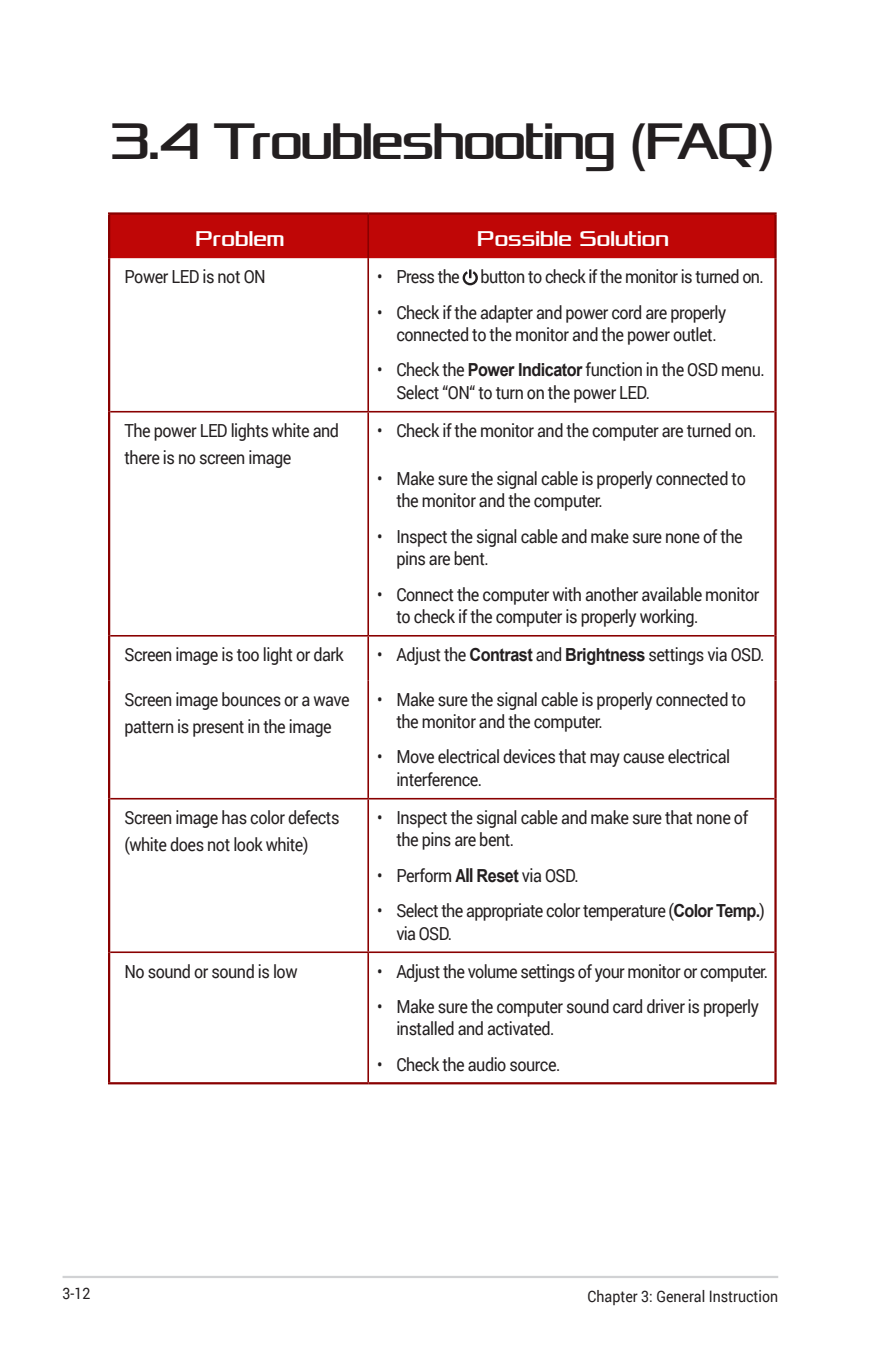
<style>
.page{position:relative;width:893px;height:1346px;background:#fff}
.page>*{position:absolute;margin:0;border:0;box-sizing:border-box;transform-origin:0 0}
.Heading_1{font:54px "Xolonium";letter-spacing:-.07em;color:#231f20;scale:.9 1}
.Table_Heading{font:22.5px "Xolonium";letter-spacing:-.03em;color:#fff;scale:.9 1}
.Body{font:18px/22.5px "Roboto";letter-spacing:-.03em;color:#231f20;scale:.9 1}
.t1{font:15.75px "Roboto";color:#231f20;scale:.9 1}
.s1{font-family:"Arial";font-weight:700}
.s2{font-weight:700}
</style>
<div class="page">
<hr style="left:63px;top:1276px;width:715px;height:2px;background:#d1d2d4">
<div style="left:110px;top:215px;width:664px;height:43px;background:#bf0606"></div>
<hr style="left:367px;top:215px;width:2px;height:43px;background:#890000">
<hr style="left:367px;top:258px;width:2px;height:153px;background:#890000">
<hr style="left:110px;top:411px;width:258px;height:1px;background:#890000">
<hr style="left:368px;top:411px;width:406px;height:1px;background:#890000">
<hr style="left:367px;top:412px;width:2px;height:223px;background:#890000">
<hr style="left:110px;top:635px;width:258px;height:1px;background:#890000">
<hr style="left:368px;top:635px;width:406px;height:1px;background:#890000">
<hr style="left:367px;top:636px;width:2px;height:44px;background:#890000">
<hr style="left:367px;top:680px;width:2px;height:118px;background:#890000">
<hr style="left:110px;top:798px;width:258px;height:1px;background:#890000">
<hr style="left:368px;top:798px;width:406px;height:1px;background:#890000">
<hr style="left:367px;top:799px;width:2px;height:152px;background:#890000">
<hr style="left:110px;top:951px;width:258px;height:2px;background:#890000">
<hr style="left:368px;top:951px;width:406px;height:2px;background:#890000">
<hr style="left:367px;top:953px;width:2px;height:129px;background:#890000">
<hr style="left:108px;top:212px;width:260px;height:3px;background:#890000">
<hr style="left:108px;top:215px;width:2px;height:43px;background:#890000">
<hr style="left:368px;top:212px;width:409px;height:3px;background:#890000">
<hr style="left:774px;top:215px;width:3px;height:43px;background:#890000">
<hr style="left:108px;top:258px;width:2px;height:154px;background:#890000">
<hr style="left:774px;top:258px;width:3px;height:154px;background:#890000">
<hr style="left:108px;top:412px;width:2px;height:224px;background:#890000">
<hr style="left:774px;top:412px;width:3px;height:224px;background:#890000">
<hr style="left:108px;top:636px;width:2px;height:44px;background:#890000">
<hr style="left:774px;top:636px;width:3px;height:44px;background:#890000">
<hr style="left:108px;top:680px;width:2px;height:119px;background:#890000">
<hr style="left:774px;top:680px;width:3px;height:119px;background:#890000">
<hr style="left:108px;top:799px;width:2px;height:153px;background:#890000">
<hr style="left:774px;top:799px;width:3px;height:153px;background:#890000">
<hr style="left:108px;top:952px;width:2px;height:130px;background:#890000">
<hr style="left:774px;top:952px;width:3px;height:130px;background:#890000">
<hr style="left:108px;top:1082px;width:260px;height:2px;background:#890000">
<hr style="left:368px;top:1082px;width:409px;height:2px;background:#890000">
<svg style="left:463px;top:269px;width:15px;height:16px"></svg>
<p class="Heading_1" style="left:108px;top:111px;width:743px">3.4 Troubleshooting (FAQ)</p>
<p class="Table_Heading" style="left:195px;top:226px;width:101px">Problem</p>
<p class="Table_Heading" style="left:477px;top:226px;width:215px">Possible Solution</p>
<p class="Body" style="left:125px;top:265px;width:158px">Power LED is not ON</p>
<p class="Body" style="left:377px;top:265px;width:431px">• Press the button to check if the monitor is turned on.</p>
<p class="Body" style="left:377px;top:300px;width:389px;text-align:center">• Check if the adapter and power cord are properly connected to the monitor and the power outlet.</p>
<p class="Body" style="left:396px;top:358px;width:411px;text-indent:-19px">• Check the <span class="s1">Power Indicator</span> function in the OSD menu.<br>Select “ON“ to turn on the power LED.</p>
<p class="Body" style="left:125px;top:416px;width:240px;line-height:27px">The power LED lights white and there is no screen image</p>
<p class="Body" style="left:377px;top:419px;width:423px">• Check if the monitor and the computer are turned on.</p>
<p class="Body" style="left:396px;top:467px;width:390px;text-indent:-19px">• Make sure the signal cable is properly connected to the monitor and the computer.</p>
<p class="Body" style="left:396px;top:524px;width:386px;text-indent:-19px">• Inspect the signal cable and make sure none of the pins are bent.</p>
<p class="Body" style="left:396px;top:582px;width:405px;text-indent:-19px">• Connect the computer with another available monitor to check if the computer is properly working.</p>
<p class="Body" style="left:125px;top:643px;width:245px">Screen image is too light or dark</p>
<p class="Body" style="left:377px;top:643px;width:432px">• Adjust the <span class="s1">Contrast</span> and <span class="s1">Brightness</span> settings via OSD.</p>
<p class="Body" style="left:125px;top:685px;width:252px;line-height:27px">Screen image bounces or a wave pattern is present in the image</p>
<p class="Body" style="left:396px;top:687px;width:390px;text-indent:-19px">• Make sure the signal cable is properly connected to the monitor and the computer.</p>
<p class="Body" style="left:396px;top:745px;width:372px;text-indent:-19px">• Move electrical devices that may cause electrical interference.</p>
<p class="Body" style="left:125px;top:803px;width:240px;line-height:27px">Screen image has color defects (white does not look white)</p>
<p class="Body" style="left:396px;top:805px;width:392px;text-indent:-19px">• Inspect the signal cable and make sure that none of the pins are bent.</p>
<p class="Body" style="left:377px;top:863px;width:225px">• Perform <span class="s2">All</span> <span class="s1">Reset</span> via OSD.</p>
<p class="Body" style="left:396px;top:898px;width:411px;text-indent:-19px">• Select the appropriate color temperature (<span class="s1">Color Temp.</span>) via OSD.</p>
<p class="Body" style="left:125px;top:959px;width:194px">No sound or sound is low</p>
<p class="Body" style="left:377px;top:959px;width:436px">• Adjust the volume settings of your monitor or computer.</p>
<p class="Body" style="left:396px;top:994px;width:404px;text-indent:-19px">• Make sure the computer sound card driver is properly installed and activated.</p>
<p class="Body" style="left:377px;top:1052px;width:205px">• Check the audio source.</p>
<p class="t1" style="left:63px;top:1282px;width:32px">3-12</p>
<p class="t1" style="left:588px;top:1285px;width:213px">Chapter 3: General Instruction</p>
</div>
